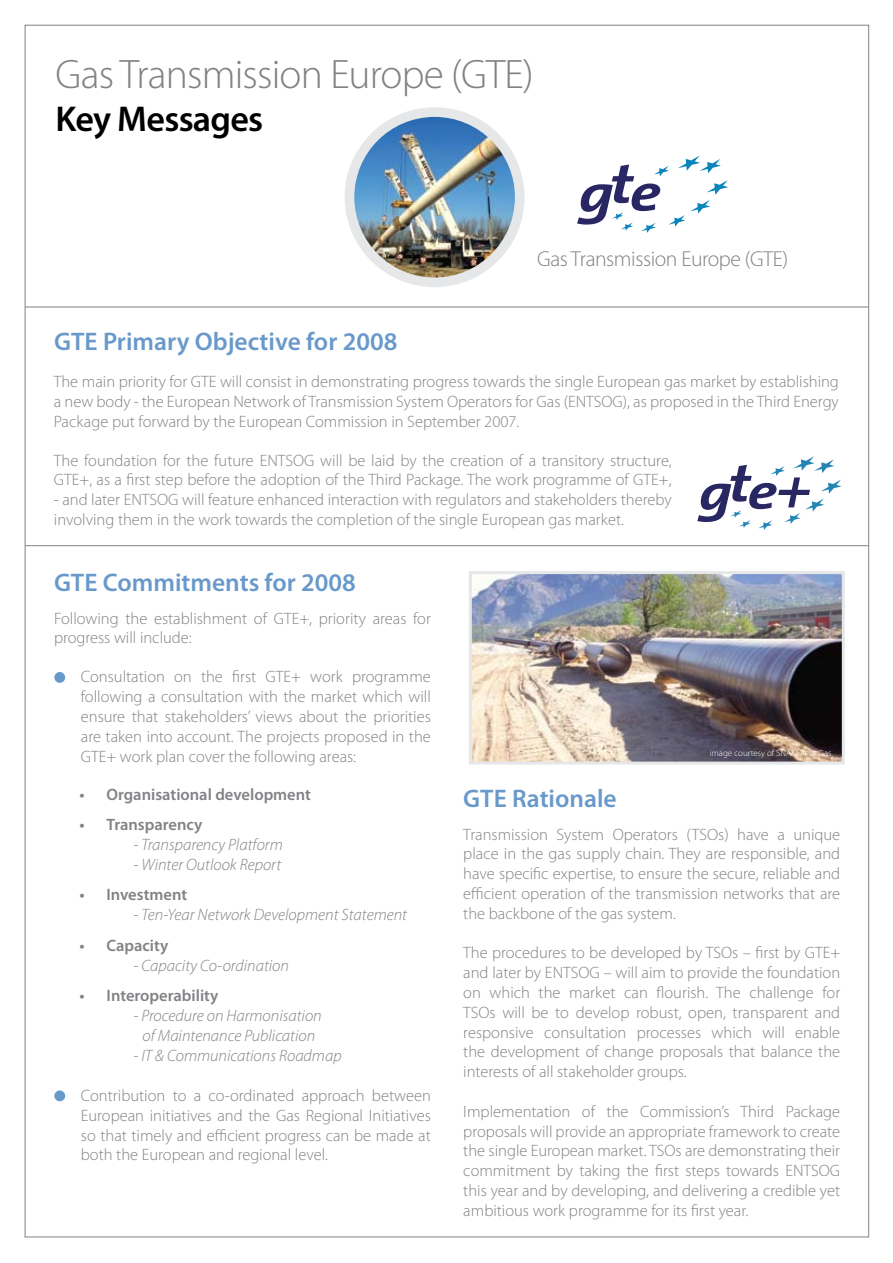
<style>
.page{position:relative;width:893px;height:1263px;background:#fff}
.page>*{position:absolute;margin:0;border:0;box-sizing:border-box;transform-origin:0 0}
.t1{font:300 41.4px "Myriad Pro";letter-spacing:-.02em;color:#808285}
.t2{font:600 36px "Myriad Pro";letter-spacing:-.02em;color:#000}
.t3{font:600 25.5px "Myriad Pro";color:#6899ca}
.t4{font:300 21.75px "Myriad Pro";letter-spacing:-.02em;color:#808285}
.t5{font:300 16.5px/19.8px "Myriad Pro";color:#808285;text-align:justify}
.t6{font:italic 300 16.5px/19.8px "Myriad Pro";color:#808285;text-align:center}
.t7{font:600 16.5px "Myriad Pro";color:#808285}
.t8{font:300 9px "Myriad Pro";color:#fff}
</style>
<div class="page">
<svg style="left:697px;top:456px;width:144px;height:74px"></svg>
<svg style="left:577px;top:156px;width:151px;height:77px"></svg>
<img style="left:349px;top:118px;width:165px;height:164px">
<div style="left:345px;top:107px;width:180px;height:180px;border:10px solid #e6e7e8;border-radius:50%"></div>
<div style="left:54px;top:672px;width:11px;height:11px;background:#6899ca;border-radius:50%"></div>
<div style="left:54px;top:1090px;width:11px;height:11px;background:#6899ca;border-radius:50%"></div>
<img style="left:473px;top:575px;width:368px;height:185px">
<div style="left:469px;top:571px;width:376px;height:193px;border:3px solid #e6e7e8"></div>
<hr style="left:25px;top:307px;width:844px;height:1px;background:#808285">
<hr style="left:25px;top:545px;width:844px;height:1px;background:#808285">
<h1 class="t1" style="left:56px;top:51px;width:480px">Gas Transmission Europe (GTE)</h1>
<h2 class="t2" style="left:56px;top:99px;width:209px">Key Messages</h2>
<h3 class="t3" style="left:54px;top:327px;width:345px">GTE Primary Objective for 2008</h3>
<h3 class="t4" style="left:537px;top:247px;width:253px">Gas Transmission Europe (GTE)</h3>
<p class="t5" style="left:54px;top:372px;width:787px">The main priority for GTE will consist in demonstrating progress towards the single European gas market by establishing a new body - the European Network of Transmission System Operators for Gas (ENTSOG), as proposed in the Third Energy Package put forward by the European Commission in September 2007.</p>
<p class="t5" style="left:54px;top:450px;width:619px">The foundation for the future ENTSOG will be laid by the creation of a transitory structure,<br>GTE+, as a first step before the adoption of the Third Package. The work programme of GTE+,</p>
<p class="t5" style="left:54px;top:490px;width:619px">- and later ENTSOG will feature enhanced interaction with regulators and stakeholders thereby involving them in the work towards the completion of the single European gas market.</p>
<h3 class="t3" style="left:54px;top:568px;width:303px">GTE Commitments for 2008</h3>
<p class="t5" style="left:54px;top:608px;width:378px">Following the establishment of GTE+, priority areas for progress will include:</p>
<p class="t5" style="left:81px;top:667px;width:352px">Consultation on the first GTE+ work programme following a consultation with the market which will ensure that stakeholders’ views about the priorities are taken into account. The projects proposed in the GTE+ work plan cover the following areas:</p>
<p class="t7" style="left:80px;top:785px;width:233px">• Organisational development</p>
<p class="t7" style="left:80px;top:815px;width:124px">• Transparency</p>
<p class="t6" style="left:134px;top:835px;width:151px">- Transparency Platform</p>
<p class="t6" style="left:134px;top:855px;width:149px">- Winter Outlook Report</p>
<p class="t7" style="left:80px;top:886px;width:109px">• Investment</p>
<p class="t6" style="left:134px;top:905px;width:275px">- Ten-Year Network Development Statement</p>
<p class="t7" style="left:80px;top:936px;width:90px">• Capacity</p>
<p class="t6" style="left:134px;top:956px;width:157px">- Capacity Co-ordination</p>
<p class="t7" style="left:80px;top:986px;width:140px">• Interoperability</p>
<p class="t6" style="left:134px;top:1006px;width:190px">- Procedure on Harmonisation of Maintenance Publication</p>
<p class="t6" style="left:134px;top:1046px;width:210px">- IT &amp; Communications Roadmap</p>
<p class="t5" style="left:81px;top:1086px;width:352px">Contribution to a co-ordinated approach between European initiatives and the Gas Regional Initiatives so that timely and efficient progress can be made at both the European and regional level.</p>
<h3 class="t3" style="left:463px;top:784px;width:155px">GTE Rationale</h3>
<p class="t8" style="left:710px;top:748px;width:123px">image courtesy of SNAM Rete Gas</p>
<p class="t5" style="left:463px;top:824px;width:378px">Transmission System Operators (TSOs) have a unique place in the gas supply chain. They are responsible, and have specific expertise, to ensure the secure, reliable and efficient operation of the transmission networks that are the backbone of the gas system.</p>
<p class="t5" style="left:463px;top:943px;width:378px">The procedures to be developed by TSOs – first by GTE+ and later by ENTSOG – will aim to provide the foundation on which the market can flourish. The challenge for TSOs will be to develop robust, open, transparent and responsive consultation processes which will enable the development of change proposals that balance the interests of all stakeholder groups.</p>
<p class="t5" style="left:463px;top:1102px;width:378px">Implementation of the Commission’s Third Package proposals will provide an appropriate framework to create the single European market. TSOs are demonstrating their commitment by taking the first steps towards ENTSOG this year and by developing, and delivering a credible yet ambitious work programme for its first year.</p>
</div>
